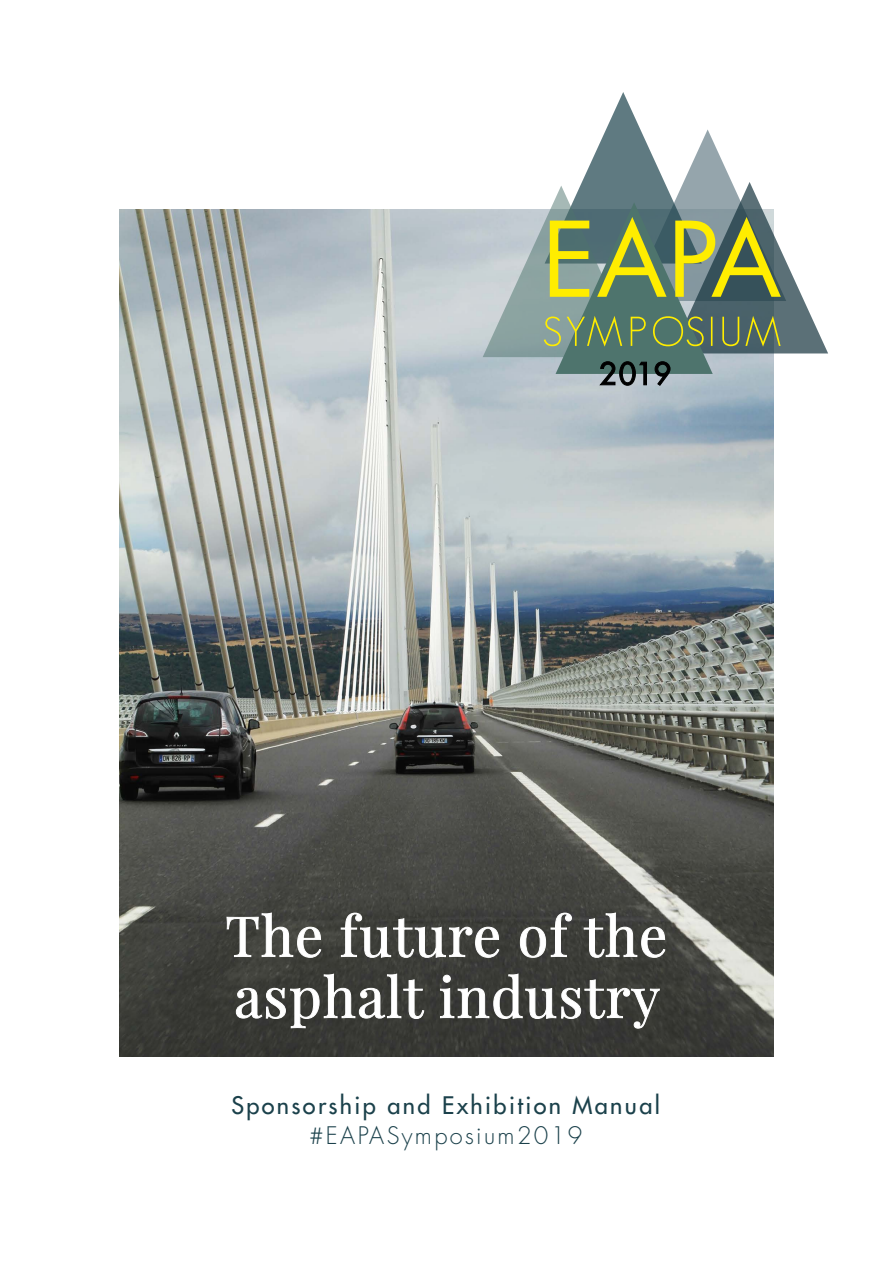
<style>
.page{position:relative;width:893px;height:1263px;background:#fff}
.page>*{position:absolute;margin:0;border:0;box-sizing:border-box;transform-origin:0 0}
.t1{font:55.5px/61.2px "Playfair Display";letter-spacing:.025em;color:#fff}
.t2{font:23.55px "Futura LT";letter-spacing:.1em;color:#1b414b}
.t3{font:300 23.55px "Futura LT";letter-spacing:.1em;color:#1b414b}
</style>
<div class="page">
<img style="left:119px;top:210px;width:654px;height:846px">
<svg style="left:483px;top:92px;width:345px;height:293px"></svg>
<svg style="left:226px;top:912px;width:95px;height:46px;background:#5b5c57"></svg>
<svg style="left:341px;top:913px;width:158px;height:45px;background:#575854"></svg>
<svg style="left:520px;top:913px;width:52px;height:45px;background:#565754"></svg>
<svg style="left:584px;top:912px;width:81px;height:46px;background:#595956"></svg>
<svg style="left:236px;top:973px;width:188px;height:55px;background:#51524d"></svg>
<svg style="left:440px;top:973px;width:220px;height:56px;background:#4e4e4b"></svg>
<h1 class="t1" style="left:225px;top:905px;width:443px">The future of the asphalt industry</h1>
<p class="t2" style="left:231px;top:1089px;width:430px">Sponsorship and Exhibition Manual</p>
<p class="t3" style="left:309px;top:1121px;width:275px">#EAPASymposium2019</p>
</div>
